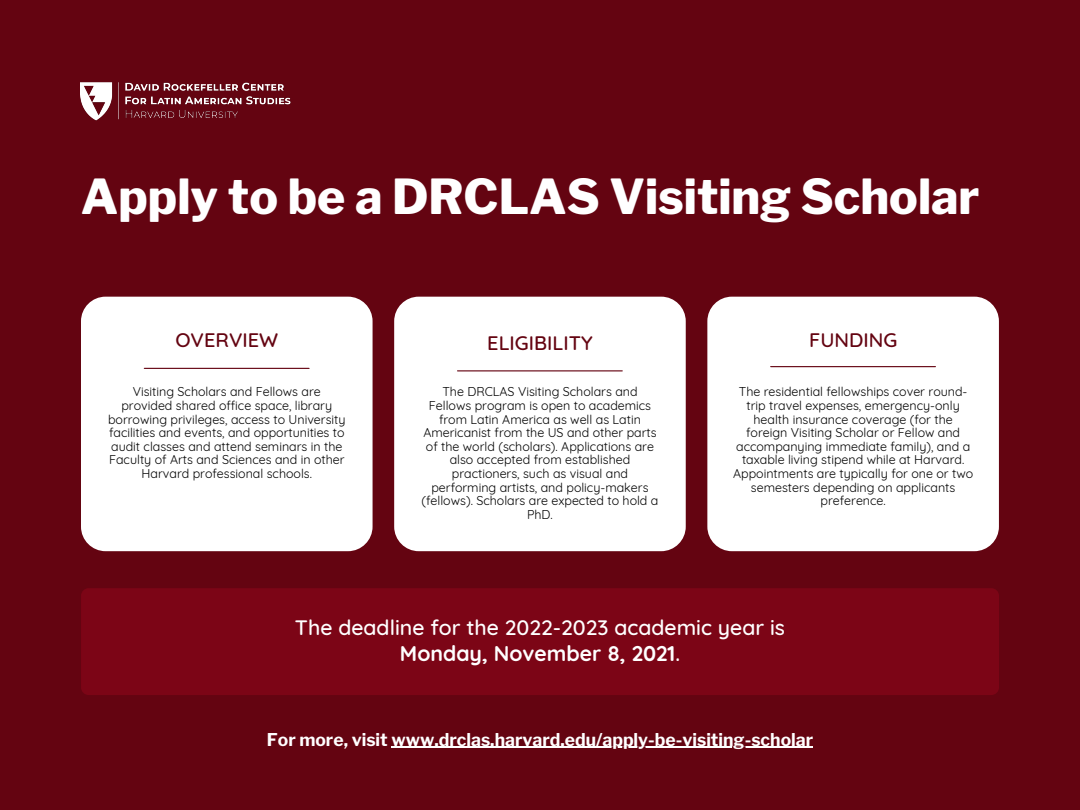
<style>
.page{position:relative;width:1080px;height:810px;background:#640411}
.page>*{position:absolute;margin:0;border:0;box-sizing:border-box;transform-origin:0 0}
.t1{font:800 47.94px "Libre Franklin";color:#fff}
.t2{font:500 21.31px "Quicksand";color:#fff}
.t3{font:700 21.31px "Quicksand";color:#fff}
.t4{font:500 20px "Quicksand";color:#640411}
.t5{font:700 17.5px "Libre Franklin";color:#fff}
.t6{font:12.5px/13.6px "Quicksand";color:#000;text-align:center}
.s1{font-weight:500}
</style>
<div class="page">
<div style="left:81px;top:297px;width:292px;height:254px;background:#fff;border-radius:25px"></div>
<div style="left:394px;top:297px;width:292px;height:254px;background:#fff;border-radius:25px"></div>
<div style="left:707px;top:297px;width:292px;height:254px;background:#fff;border-radius:25px"></div>
<hr style="left:144px;top:368px;width:165px;height:1px;background:#640411">
<hr style="left:458px;top:370px;width:164px;height:2px;background:#640411">
<hr style="left:771px;top:366px;width:164px;height:1px;background:#640411">
<div style="left:81px;top:588px;width:918px;height:107px;background:#7c0516;border-radius:8px"></div>
<img style="left:81px;top:82px;width:210px;height:39px">
<hr style="left:391px;top:746px;width:422px;height:2px;background:#fff">
<p class="t1" style="left:81px;top:168px;width:900px">Apply to be a DRCLAS Visiting Scholar</p>
<p class="t4" style="left:175px;top:327px;width:104px">OVERVIEW</p>
<p class="t4" style="left:487px;top:330px;width:107px">ELIGIBILITY</p>
<p class="t4" style="left:809px;top:327px;width:90px">FUNDING</p>
<p class="t6" style="left:108px;top:385px;width:239px">Visiting Scholars and Fellows are provided shared office space, library borrowing privileges, access to University facilities and events, and opportunities to audit classes and attend seminars in the Faculty of Arts and Sciences and in other Harvard professional schools.</p>
<p class="t6" style="left:422px;top:385px;width:238px">The DRCLAS Visiting Scholars and Fellows program is open to academics from Latin America as well as Latin Americanist from the US and other parts of the world (scholars). Applications are also accepted from established practioners, such as visual and performing artists, and policy-makers (fellows). Scholars are expected to hold a PhD.</p>
<p class="t6" style="left:733px;top:385px;width:241px">The residential fellowships cover round&shy;trip travel expenses, emergency-only health insurance coverage (for the foreign Visiting Scholar or Fellow and accompanying immediate family), and a taxable living stipend while at Harvard.<br>Appointments are typically for one or two semesters depending on applicants preference.</p>
<p class="t2" style="left:295px;top:613px;width:492px">The deadline for the 2022-2023 academic year is</p>
<p class="t3" style="left:400px;top:640px;width:282px">Monday, November 8, 2021<span class="s1">.</span></p>
<p class="t5" style="left:267px;top:729px;width:548px">For more, visit www.drclas.harvard.edu/apply-be-visiting-scholar</p>
</div>
